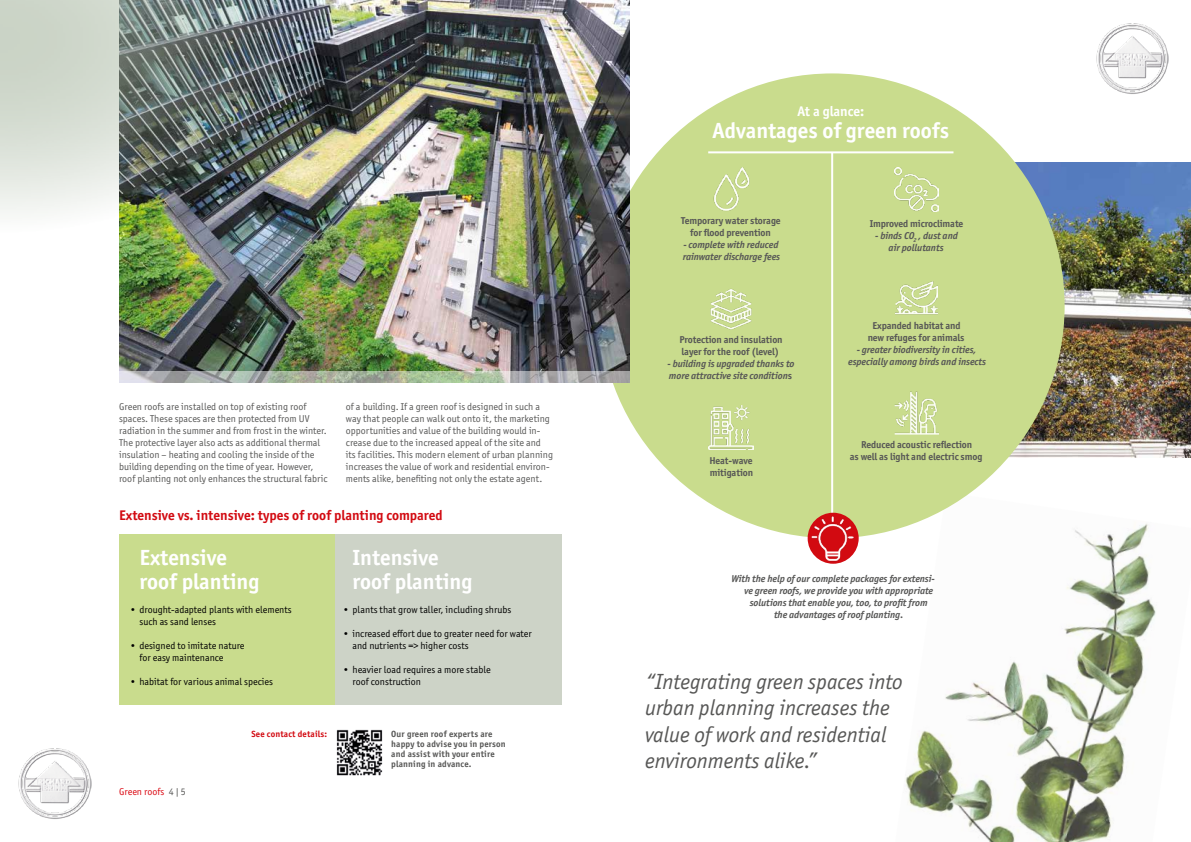
<style>
.page{position:relative;width:1191px;height:842px;background:#fff}
.page>*{position:absolute;margin:0;border:0;box-sizing:border-box;transform-origin:0 0}
.t1{font:italic 22px/26.4px "Officina Sans ITC Pro";color:#575756}
.t2{font:700 22px/24px "Officina Sans ITC Pro";color:#fff}
.t3{font:700 14px "Officina Sans ITC Pro";color:#d20a11}
.t4{font:700 14px "Officina Sans ITC Pro";color:#fff}
.t5{font:10px/12px "Officina Sans ITC Pro";color:#575756}
.t6{font:italic 700 10px/12px "Officina Sans ITC Pro";letter-spacing:-.01em;color:#575756}
.t7{font:10px/12px "Officina Sans ITC Pro";color:#000}
.t8{font:700 10px/12px "Officina Sans ITC Pro";letter-spacing:-.01em;color:#575756;text-align:center}
.t9{font:10px "Officina Sans ITC Pro";color:#db0812}
.t10{font:700 9px/10px "Officina Sans ITC Pro";letter-spacing:.02em;color:#575756}
.t11{font:700 9px "Officina Sans ITC Pro";letter-spacing:.02em;color:#d20a11}
.s1{color:#575756}
.s2{font-style:normal}
</style>
<div class="page">
<img style="left:1008px;top:162px;width:183px;height:295px">
<img style="left:894px;top:492px;width:262px;height:350px">
<div style="left:599px;top:73px;width:465px;height:465px;background:#c9dc8d;border-radius:50%"></div>
<img style="left:119px;top:0;width:511px;height:383px">
<div style="left:334px;top:534px;width:227px;height:171px;background:#cdd3c7"></div>
<img style="left:0;top:0;width:298px;height:233px">
<img style="left:336px;top:729px;width:47px;height:47px">
<div style="left:119px;top:534px;width:215px;height:171px;background:#c9dc8d"></div>
<svg style="left:119px;top:372px;width:510px;height:11px;background:#aab2a7"></svg>
<hr style="left:708px;top:151px;width:245px;height:2px;background:#fff">
<hr style="left:831px;top:152px;width:2px;height:393px;background:#fff">
<img style="left:808px;top:511px;width:50px;height:53px">
<img style="left:1096px;top:23px;width:72px;height:71px">
<img style="left:19px;top:748px;width:72px;height:71px">
<img style="left:713px;top:168px;width:37px;height:43px">
<img style="left:710px;top:289px;width:42px;height:41px">
<img style="left:709px;top:405px;width:44px;height:44px">
<img style="left:894px;top:168px;width:44px;height:44px">
<img style="left:895px;top:281px;width:42px;height:34px">
<img style="left:894px;top:391px;width:44px;height:44px">
<p class="t5" style="left:119px;top:400px;width:210px">Green roofs are installed on top of existing roof spaces. These spaces are then protected from UV radiation in the summer and from frost in the winter.<br>The protective layer also acts as additional thermal insulation – heating and cooling the inside of the building depending on the time of year. However, roof planting not only enhances the structural fabric</p>
<p class="t5" style="left:346px;top:400px;width:209px">of a building. If a green roof is designed in such a way that people can walk out onto it, the marketing opportunities and value of the building would in&shy;crease due to the increased appeal of the site and its facilities. This modern element of urban planning increases the value of work and residential environ&shy;ments alike, benefiting not only the estate agent.</p>
<h2 class="t3" style="left:119px;top:507px;width:325px">Extensive vs. intensive: types of roof planting compared</h2>
<h1 class="t2" style="left:139px;top:545px;width:121px">Extensive roof planting</h1>
<p class="t7" style="left:139px;top:604px;width:154px;text-indent:-9px">• drought-adapted plants with elements such as sand lenses</p>
<p class="t7" style="left:139px;top:640px;width:107px;text-indent:-9px">• designed to imitate nature for easy maintenance</p>
<p class="t7" style="left:130px;top:676px;width:144px">• habitat for various animal species</p>
<p class="t9" style="left:119px;top:786px;width:68px">Green roofs <span class="s1">4 | 5</span></p>
<p class="t11" style="left:251px;top:729px;width:77px">See contact details:</p>
<h1 class="t2" style="left:352px;top:545px;width:121px">Intensive roof planting</h1>
<p class="t7" style="left:343px;top:604px;width:169px">• plants that grow taller, including shrubs</p>
<p class="t7" style="left:352px;top:628px;width:181px;text-indent:-9px">• increased effort due to greater need for water and nutrients =&gt; higher costs</p>
<p class="t7" style="left:352px;top:664px;width:140px;text-indent:-9px">• heavier load requires a more stable roof construction</p>
<p class="t10" style="left:391px;top:729px;width:116px">Our green roof experts are happy to advise you in person and assist with your entire planning in advance.</p>
<h2 class="t4" style="left:797px;top:102px;width:68px">At a glance:</h2>
<h1 class="t2" style="left:712px;top:118px;width:238px">Advantages of green roofs</h1>
<p class="t8" style="left:681px;top:215px;width:101px">Temporary water storage for flood prevention</p>
<p class="t6" style="left:683px;top:239px;width:99px">- complete with reduced rainwater discharge fees</p>
<p class="t8" style="left:679px;top:334px;width:105px;text-align:left">Protection and insulation layer for the roof (level)</p>
<p class="t6" style="left:667px;top:358px;width:128px">- building is upgraded thanks to more attractive site condition<span class="s2">s</span></p>
<p class="t8" style="left:709px;top:455px;width:45px;text-align:left">Heat-wave mitigation</p>
<p class="t8" style="left:869px;top:217px;width:95px">Improved microclimate</p>
<p class="t6" style="left:875px;top:229px;width:84px;text-align:center">- binds CO<sub>2</sub> , dust and air pollutants</p>
<p class="t8" style="left:867px;top:320px;width:98px">Expanded habitat and new refuges for animals</p>
<p class="t6" style="left:848px;top:344px;width:139px;text-align:center">- greater biodiversity in cities, especially among birds and insects</p>
<p class="t8" style="left:850px;top:439px;width:134px">Reduced acoustic reflection<br>as well as light and electric smog</p>
<p class="t6" style="left:731px;top:573px;width:205px">With the help of our complete packages for extensi-</p>
<p class="t6" style="left:744px;top:585px;width:191px">ve green roofs, we provide you with appropriate</p>
<p class="t6" style="left:749px;top:597px;width:179px">solutions that enable you, too, to profit from</p>
<p class="t6" style="left:774px;top:609px;width:131px">the advantages of roof planting.</p>
<h1 class="t1" style="left:645px;top:668px;width:259px">“Integrating green spaces into urban planning increases the value of work and residential environments alike.”</h1>
</div>
